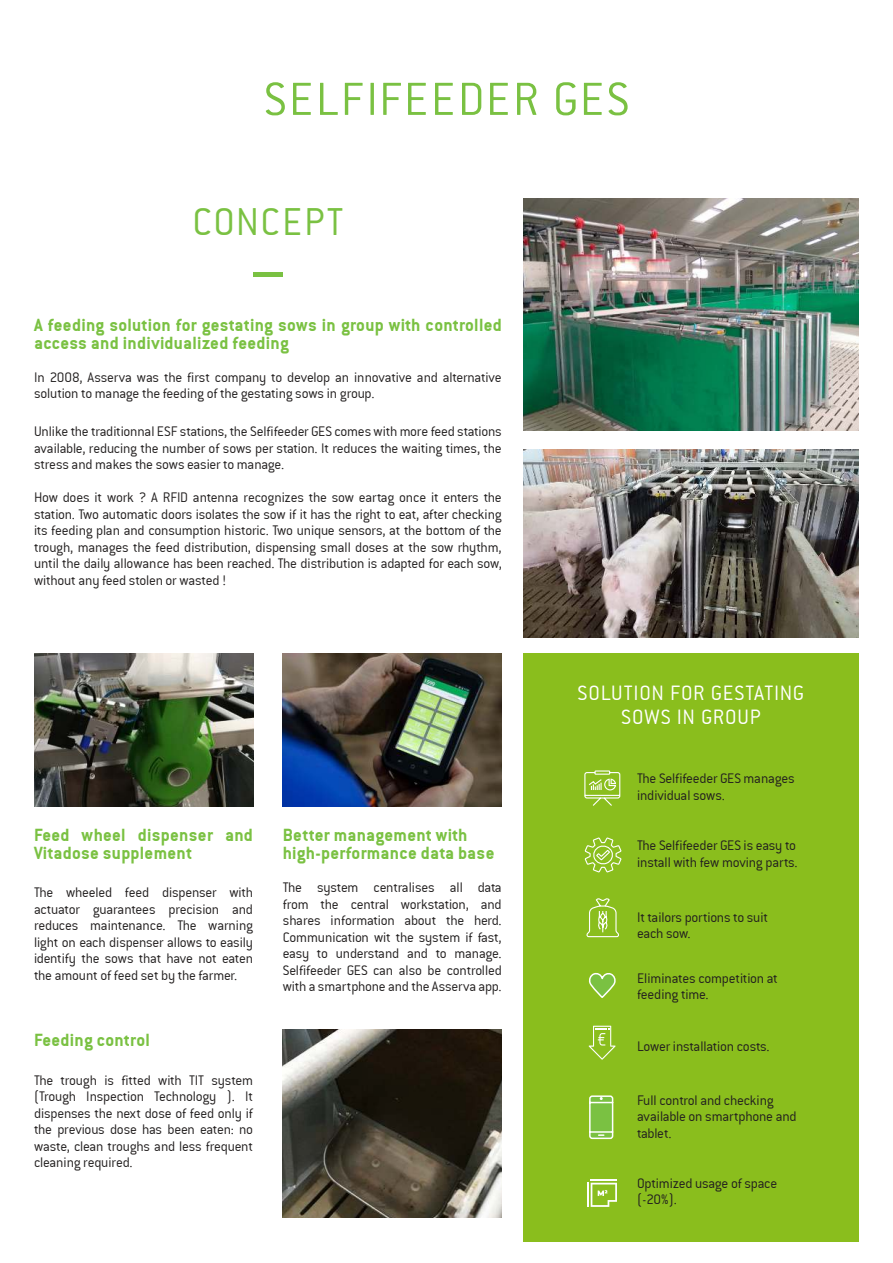
<style>
.page{position:relative;width:893px;height:1263px;background:#fff}
.page>*{position:absolute;margin:0;border:0;box-sizing:border-box;transform-origin:0 0}
.t1{font:51px "Conduit ITCTT Light";letter-spacing:.05em;color:#7ac142}
.t2{font:42px "Conduit ITCTT Light";letter-spacing:.04em;color:#7ac142}
.t3{font:22.5px/24px "Conduit ITCTT Light";letter-spacing:.035em;color:#fff;text-align:center}
.t4{font:19.2px/18px "Conduit ITCTT Bold";letter-spacing:.015em;color:#7ac142}
.t5{font:15px/16.5px "Conduit ITCTT Light";letter-spacing:-.015em;color:#221f1f}
</style>
<div class="page">
<img style="left:283px;top:653px;width:219px;height:154px">
<img style="left:283px;top:1029px;width:219px;height:188px">
<img style="left:34px;top:653px;width:219px;height:154px">
<img style="left:523px;top:449px;width:336px;height:188px">
<div style="left:253px;top:272px;width:30px;height:5px;background:#7ac142"></div>
<img style="left:523px;top:199px;width:336px;height:232px">
<div style="left:523px;top:653px;width:336px;height:589px;background:#8abe1d"></div>
<svg style="left:584px;top:770px;width:37px;height:36px"></svg>
<svg style="left:586px;top:898px;width:33px;height:40px"></svg>
<svg style="left:589px;top:1095px;width:25px;height:45px"></svg>
<svg style="left:584px;top:837px;width:38px;height:36px"></svg>
<svg style="left:589px;top:1026px;width:26px;height:34px"></svg>
<svg style="left:589px;top:972px;width:27px;height:26px"></svg>
<hr style="left:591px;top:1179px;width:26px;height:2px;background:#fff">
<hr style="left:587px;top:1183px;width:2px;height:24px;background:#fff">
<svg style="left:591px;top:1183px;width:26px;height:24px"></svg>
<h1 class="t1" style="left:264px;top:76px;width:367px">SELFIFEEDER GES</h1>
<h2 class="t2" style="left:192px;top:203px;width:152px">CONCEPT</h2>
<p class="t4" style="left:34px;top:317px;width:469px">A feeding solution for gestating sows in group with controlled access and individualized feeding</p>
<p class="t5" style="left:34px;top:369px;width:469px">In 2008, Asserva was the first company to develop an innovative and alternative solution to manage the feeding of the gestating sows in group.</p>
<p class="t5" style="left:34px;top:424px;width:469px;text-align:justify">Unlike the traditionnal ESF stations, the Selfifeeder GES comes with more feed stations available, reducing the number of sows per station. It reduces the waiting times, the stress and makes the sows easier to manage.</p>
<p class="t5" style="left:34px;top:490px;width:469px;text-align:justify">How does it work ? A RFID antenna recognizes the sow eartag once it enters the station. Two automatic doors isolates the sow if it has the right to eat, after checking its feeding plan and consumption historic. Two unique sensors, at the bottom of the trough, manages the feed distribution, dispensing small doses at the sow rhythm, until the daily allowance has been reached. The distribution is adapted for each sow, without any feed stolen or wasted !</p>
<p class="t4" style="left:34px;top:827px;width:221px">Feed wheel dispenser and<br>Vitadose supplement</p>
<p class="t5" style="left:34px;top:885px;width:221px;text-align:justify">The wheeled feed dispenser with actuator guarantees precision and reduces maintenance. The warning light on each dispenser allows to easily identify the sows that have not eaten the amount of feed set by the farmer.</p>
<p class="t4" style="left:34px;top:1032px;width:117px">Feeding control</p>
<p class="t5" style="left:34px;top:1072px;width:220px;text-align:justify">The trough is fitted with TIT system (Trough Inspection Technology ). It dispenses the next dose of feed only if the previous dose has been eaten: no waste, clean troughs and less frequent cleaning required.</p>
<p class="t4" style="left:283px;top:827px;width:213px">Better management with high-performance data base</p>
<p class="t5" style="left:283px;top:880px;width:220px;text-align:justify">The system centralises all data from the central workstation, and shares information about the herd.<br>Communication wit the system if fast, easy to understand and to manage.<br>Selfifeeder GES can also be controlled with a smartphone and the Asserva app.</p>
<h3 class="t3" style="left:578px;top:682px;width:228px">SOLUTION FOR GESTATING<br>SOWS IN GROUP</h3>
<p class="t5" style="left:637px;top:771px;width:159px">The Selfifeeder GES manages individual sows.</p>
<p class="t5" style="left:637px;top:838px;width:162px">The Selfifeeder GES is easy to install with few moving parts.</p>
<p class="t5" style="left:637px;top:910px;width:132px">It tailors portions to suit each sow.</p>
<p class="t5" style="left:637px;top:970px;width:142px">Eliminates competition at feeding time.</p>
<p class="t5" style="left:637px;top:1039px;width:134px">Lower installation costs.</p>
<p class="t5" style="left:637px;top:1092px;width:161px">Full control and checking available on smartphone and tablet.</p>
<p class="t5" style="left:637px;top:1175px;width:142px">Optimized usage of space (-20%).</p>
</div>
